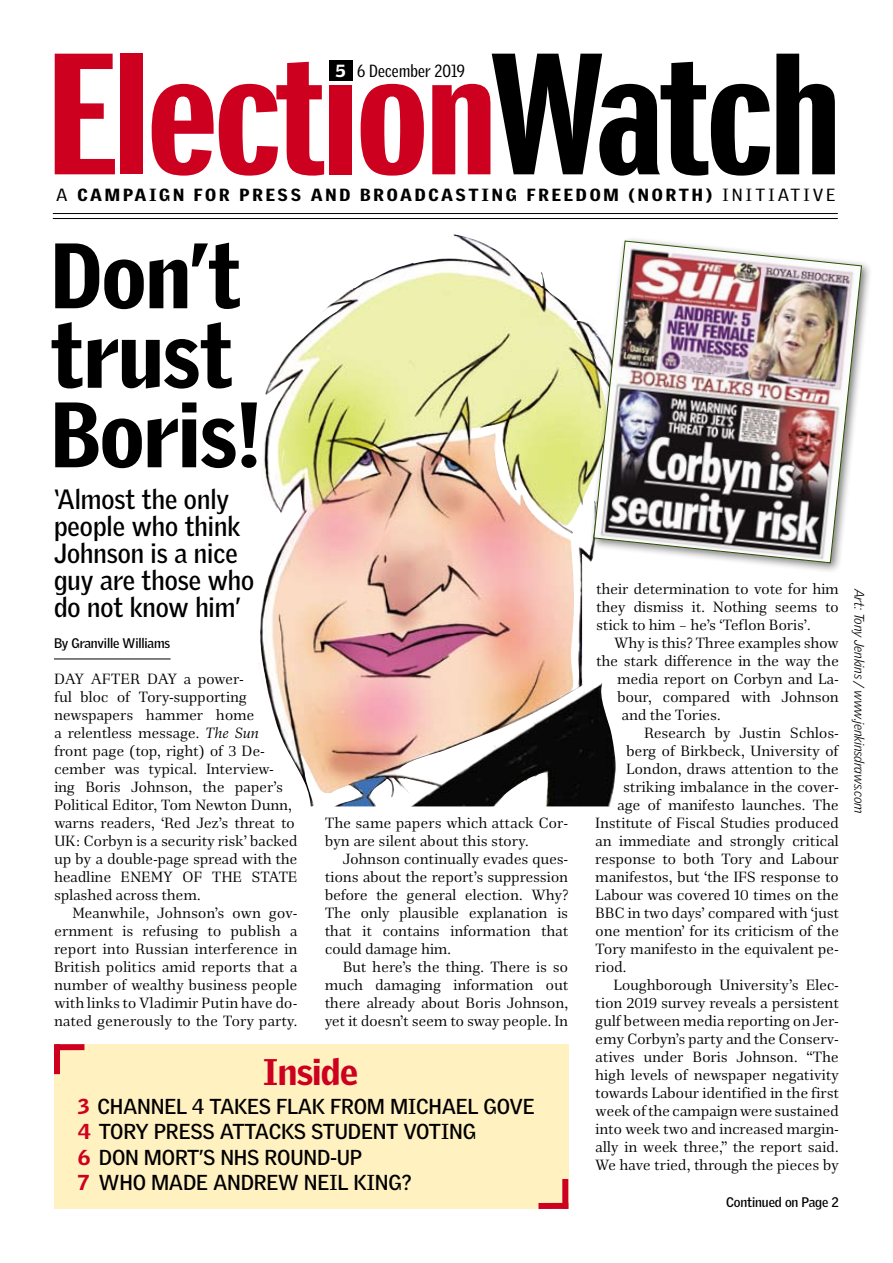
<style>
.page{position:relative;width:893px;height:1263px;background:#fff}
.page>*{position:absolute;margin:0;border:0;box-sizing:border-box;transform-origin:0 0}
.Small_head{font:180.9px "Franklin Gothic Demi X Cmpr";letter-spacing:-.02em;color:#ce0020;scale:1.41 1}
._1_Text{font:138px "Franklin Gothic Demi Cmpr";color:#000;scale:1.32 1}
.Head1_GriffMed{font:900 90px/79.5px "Griffith Gothic Cond";color:#000;scale:1.12 1}
._1_Text-2{font:900 36px "Griffith Gothic";letter-spacing:-.02em;color:#ce0020}
.Head1_GriffMed-2{font:700 27px/27px "Griffith Gothic";color:#000;scale:.95 1}
._5_Crosshead{font:700 21px "Griffith Gothic";letter-spacing:-.01em;color:#000}
._4_Caption{font:900 17.1px "Griffith Gothic Cond";letter-spacing:.13em;color:#000;scale:1.26 1}
._4_Caption-2{font:17.1px "Griffith Gothic Cond";letter-spacing:.01em;color:#000;scale:1.05 1}
._1_Text-3{font:15px/18px "Richler Pro PE";letter-spacing:-.02em;color:#000;text-align:justify}
._2_Text1stPara{font:15px/18px "Richler Pro PE";letter-spacing:-.02em;color:#000}
._4_Caption-3{font:italic 300 13.5px "Griffith Gothic";letter-spacing:-.01em;color:#000}
._3_Byline{font:700 13.5px "Griffith Gothic";color:#000}
._1_Text-4{font:700 13.5px "Griffith Gothic";color:#000}
.s1{color:#000}
.s2{font-weight:400}
.s3{font-family:"Griffith Gothic";font-weight:900;color:#fff}
.s4{font-style:italic}
.s5{font-weight:900;color:#ce0020}
</style>
<div class="page">
<hr style="left:54px;top:659px;width:117px;height:1px;background:#000">
<img style="left:260px;top:234px;width:356px;height:572px">
<div style="left:54px;top:1044px;width:514px;height:165px;background:#fff1c0"></div>
<div style="left:57px;top:1044px;width:27px;height:6px;background:#ce0020"></div>
<div style="left:54px;top:1044px;width:6px;height:30px;background:#ce0020"></div>
<div style="left:538px;top:1203px;width:30px;height:6px;background:#ce0020"></div>
<div style="left:562px;top:1179px;width:6px;height:30px;background:#ce0020"></div>
<hr style="left:53px;top:213px;width:785px;height:1px;background:#000">
<hr style="left:53px;top:218px;width:785px;height:1px;background:#000">
<div style="left:588px;top:235px;width:284px;height:338px;background:#000;opacity:.5"></div>
<img style="left:593px;top:240px;width:269px;height:324px">
<p class="Small_head" style="left:44px;top:17px;width:568px">Electıon<span class="s1">Watch</span></p>
<p class="_4_Caption" style="left:56px;top:185px;width:367px"><span class="s2">A</span> CAMPAIGN FOR PRESS AND BROADCASTING</p>
<p class="_4_Caption" style="left:527px;top:185px;width:247px">FREEDOM (NORTH) <span class="s2">Initiative</span></p>
<p class="_1_Text" style="left:321px;top:-41px;width:32px">.</p>
<p class="_4_Caption-2" style="left:336px;top:62px;width:125px"><span class="s3">5</span> 6 December 2019</p>
<p class="Head1_GriffMed" style="left:51px;top:235px;width:189px">DON’T<br>TRUST<br>BORIS!</p>
<p class="Head1_GriffMed-2" style="left:54px;top:486px;width:212px">‘Almost the only people who think<br>Johnson is a nice guy are those who do not know him’</p>
<p class="_3_Byline" style="left:54px;top:635px;width:118px">By Granville Williams</p>
<p class="_2_Text1stPara" style="left:54px;top:670px;width:245px">Day after day a power-<br>ful bloc of Tory-supporting newspapers hammer home<br>a relentless message. <span class="s4">The Sun<br></span>front page (top, right) of 3 De&shy;cember was typical. Interview&shy;ing Boris Johnson, the paper’s<br>Political Editor, Tom Newton Dunn, warns readers, ‘Red Jez’s threat to<br>UK: Corbyn is a security risk’ backed up by a double-page spread with the headline ENEMY OF THE STATE splashed across them.</p>
<p class="_1_Text-3" style="left:54px;top:904px;width:245px;text-indent:18px">Meanwhile, Johnson’s own gov&shy;ernment is refusing to publish a report into Russian interference in British politics amid reports that a number of wealthy business people with links to Vladimir Putin have do&shy;nated generously to the Tory party.</p>
<p class="_1_Text-3" style="left:325px;top:814px;width:245px">The same papers which attack Cor&shy;byn are silent about this story.</p>
<p class="_1_Text-3" style="left:325px;top:850px;width:245px;text-indent:18px">Johnson continually evades ques&shy;tions about the report’s suppression before the general election. Why?<br>The only plausible explanation is that it contains information that could damage him.</p>
<p class="_1_Text-3" style="left:325px;top:958px;width:245px;text-indent:18px">But here’s the thing. There is so much damaging information out there already about Boris Johnson, yet it doesn’t seem to sway people. In</p>
<p class="_1_Text-2" style="left:263px;top:1050px;width:97px">Inside</p>
<p class="_5_Crosshead" style="left:78px;top:1093px;width:458px"><span class="s5">3</span> Channel 4 takes flak from Michael Gove</p>
<p class="_5_Crosshead" style="left:78px;top:1119px;width:398px"><span class="s5">4</span> Tory press attacks student voting</p>
<p class="_5_Crosshead" style="left:78px;top:1144px;width:156px"><span class="s5">6</span> Don mort’s NHS</p>
<p class="_5_Crosshead" style="left:265px;top:1144px;width:99px">round-up</p>
<p class="_5_Crosshead" style="left:78px;top:1170px;width:335px"><span class="s5">7</span> Who made Andrew Neil King?</p>
<p class="_1_Text-3" style="left:596px;top:580px;width:244px">their determination to vote for him they dismiss it. Nothing seems to stick to him – he’s ‘Teflon Boris’.</p>
<p class="_1_Text-3" style="left:614px;top:634px;width:226px">Why is this? Three examples show</p>
<p class="_1_Text-3" style="left:596px;top:652px;width:244px">the stark difference in the way the</p>
<p class="_1_Text-3" style="left:617px;top:670px;width:223px">media report on Corbyn and La-</p>
<p class="_1_Text-3" style="left:617px;top:688px;width:223px">bour, compared with Johnson</p>
<p class="_1_Text-3" style="left:622px;top:706px;width:101px">and the Tories.</p>
<p class="_1_Text-3" style="left:644px;top:724px;width:196px">Research by Justin Schlos-</p>
<p class="_1_Text-3" style="left:626px;top:742px;width:215px">berg of Birkbeck, University of</p>
<p class="_1_Text-3" style="left:626px;top:760px;width:214px">London, draws attention to the</p>
<p class="_1_Text-3" style="left:623px;top:778px;width:217px">striking imbalance in the cover-</p>
<p class="_1_Text-3" style="left:617px;top:796px;width:223px">age of manifesto launches. The</p>
<p class="_1_Text-3" style="left:595px;top:814px;width:245px">Institute of Fiscal Studies produced</p>
<p class="_1_Text-3" style="left:595px;top:832px;width:245px">an immediate and strongly critical</p>
<p class="_1_Text-3" style="left:595px;top:850px;width:245px">response to both Tory and Labour</p>
<p class="_1_Text-3" style="left:595px;top:868px;width:245px">manifestos, but ‘the IFS response to</p>
<p class="_1_Text-3" style="left:595px;top:886px;width:245px">Labour was covered 10 times on the</p>
<p class="_1_Text-3" style="left:595px;top:904px;width:245px">BBC in two days’ compared with ‘just</p>
<p class="_1_Text-3" style="left:595px;top:922px;width:245px">one mention’ for its criticism of the</p>
<p class="_1_Text-3" style="left:595px;top:940px;width:245px">Tory manifesto in the equivalent pe-</p>
<p class="_1_Text-3" style="left:595px;top:958px;width:33px">riod.</p>
<p class="_1_Text-3" style="left:595px;top:976px;width:245px;text-indent:18px">Loughborough University’s Elec&shy;tion 2019 survey reveals a persistent gulf between media reporting on Jer&shy;emy Corbyn’s party and the Conserv&shy;atives under Boris Johnson. “The high levels of newspaper negativity towards Labour identified in the first week of the campaign were sustained into week two and increased margin&shy;ally in week three,” the report said.<br>We have tried, through the pieces by</p>
<p class="_1_Text-4" style="left:726px;top:1194px;width:114px">Continued on Page 2</p>
<p class="_4_Caption-3" style="left:867px;top:589px;width:226px;rotate:90deg">Art: Tony Jenkins /www.jenkinsdraws.com</p>
</div>
